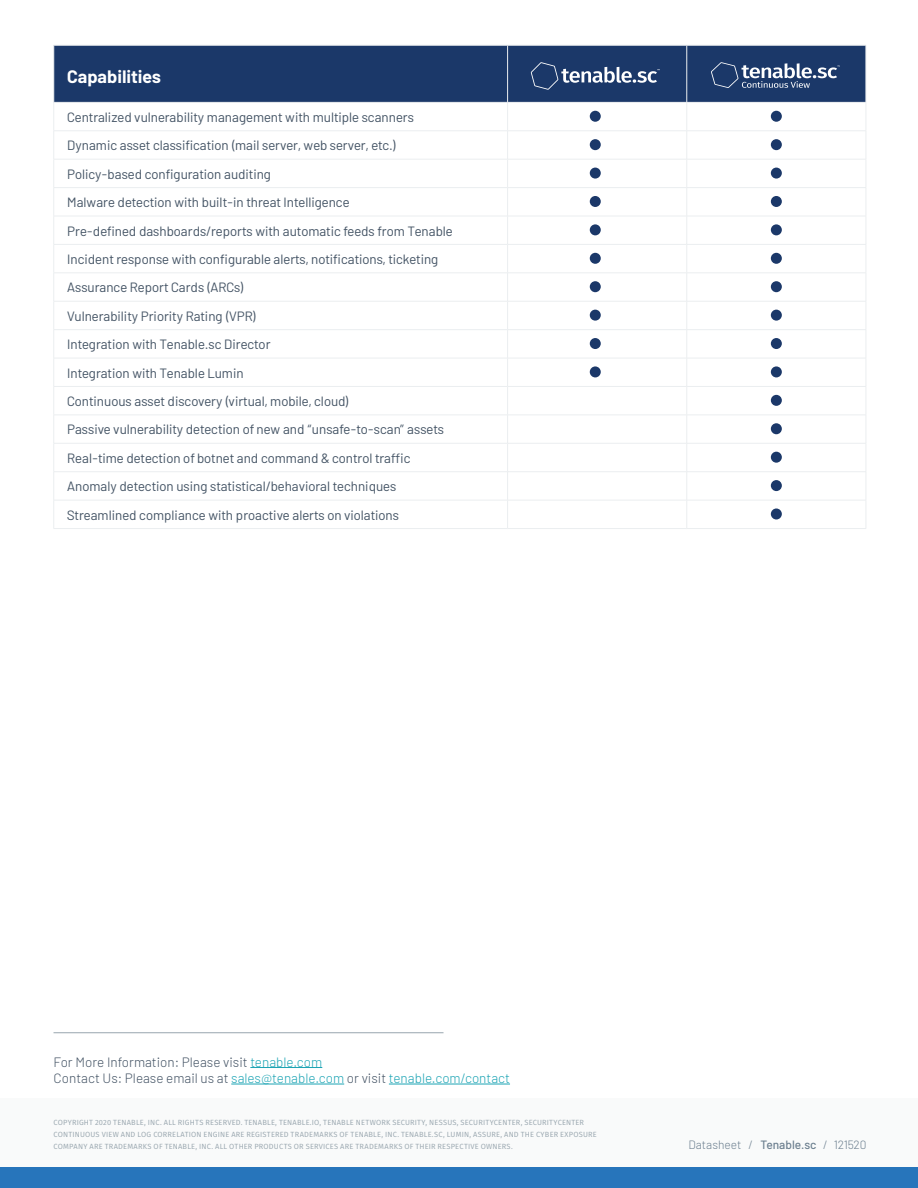
<style>
.page{position:relative;width:918px;height:1188px;background:#fff}
.page>*{position:absolute;margin:0;border:0;box-sizing:border-box;transform-origin:0 0}
.Small_Type{font:700 18px "Barlow";color:#fff}
.Small_Type-2{font:13.5px "Barlow";color:#435364}
.t1{font:300 13.5px/16.5px "Barlow";color:#435364}
.t2{font:300 12px "Barlow";letter-spacing:-.005em;color:#6c7f8f}
.Body_Copy{font:7.5px/12px "Fira Sans";letter-spacing:.025em;color:#98a5ae}
.s1{color:#1ca4b4}
.s2{font-weight:500}
</style>
<div class="page">
<div style="left:0;top:1098px;width:918px;height:90px;background:#f9fafa"></div>
<div style="left:0;top:1167px;width:918px;height:21px;background:#2775bb"></div>
<hr style="left:250px;top:1067px;width:72px;height:1px;background:#1ca4b4">
<hr style="left:231px;top:1084px;width:113px;height:1px;background:#1ca4b4">
<hr style="left:389px;top:1084px;width:121px;height:1px;background:#1ca4b4">
<hr style="left:54px;top:1032px;width:390px;height:1px;background:#98a5ae">
<div style="left:54px;top:46px;width:812px;height:56px;background:#1b3869"></div>
<svg style="left:508px;top:103px;width:358px;height:425px"></svg>
<hr style="left:54px;top:45px;width:454px;height:1px;background:#ebeef0">
<hr style="left:53px;top:45px;width:1px;height:57px;background:#ebeef0">
<hr style="left:508px;top:45px;width:179px;height:1px;background:#ebeef0">
<hr style="left:507px;top:45px;width:1px;height:57px;background:#ebeef0">
<hr style="left:687px;top:45px;width:179px;height:1px;background:#ebeef0">
<hr style="left:687px;top:45px;width:1px;height:57px;background:#ebeef0">
<hr style="left:866px;top:45px;width:1px;height:57px;background:#ebeef0">
<hr style="left:54px;top:102px;width:454px;height:1px;background:#ebeef0">
<hr style="left:508px;top:102px;width:179px;height:1px;background:#ebeef0">
<hr style="left:687px;top:102px;width:179px;height:1px;background:#ebeef0">
<hr style="left:54px;top:131px;width:454px;height:1px;background:#ebeef0">
<hr style="left:508px;top:131px;width:179px;height:1px;background:#ebeef0">
<hr style="left:687px;top:131px;width:179px;height:1px;background:#ebeef0">
<hr style="left:54px;top:159px;width:454px;height:1px;background:#ebeef0">
<hr style="left:508px;top:159px;width:179px;height:1px;background:#ebeef0">
<hr style="left:687px;top:159px;width:179px;height:1px;background:#ebeef0">
<hr style="left:54px;top:187px;width:454px;height:1px;background:#ebeef0">
<hr style="left:508px;top:187px;width:179px;height:1px;background:#ebeef0">
<hr style="left:687px;top:187px;width:179px;height:1px;background:#ebeef0">
<hr style="left:54px;top:216px;width:454px;height:1px;background:#ebeef0">
<hr style="left:508px;top:216px;width:179px;height:1px;background:#ebeef0">
<hr style="left:687px;top:216px;width:179px;height:1px;background:#ebeef0">
<hr style="left:54px;top:244px;width:454px;height:1px;background:#ebeef0">
<hr style="left:508px;top:244px;width:179px;height:1px;background:#ebeef0">
<hr style="left:687px;top:244px;width:179px;height:1px;background:#ebeef0">
<hr style="left:54px;top:273px;width:454px;height:1px;background:#ebeef0">
<hr style="left:508px;top:273px;width:179px;height:1px;background:#ebeef0">
<hr style="left:687px;top:273px;width:179px;height:1px;background:#ebeef0">
<hr style="left:54px;top:301px;width:454px;height:1px;background:#ebeef0">
<hr style="left:508px;top:301px;width:179px;height:1px;background:#ebeef0">
<hr style="left:687px;top:301px;width:179px;height:1px;background:#ebeef0">
<hr style="left:54px;top:329px;width:454px;height:1px;background:#ebeef0">
<hr style="left:508px;top:329px;width:179px;height:1px;background:#ebeef0">
<hr style="left:687px;top:329px;width:179px;height:1px;background:#ebeef0">
<hr style="left:54px;top:358px;width:454px;height:1px;background:#ebeef0">
<hr style="left:508px;top:358px;width:179px;height:1px;background:#ebeef0">
<hr style="left:687px;top:358px;width:179px;height:1px;background:#ebeef0">
<hr style="left:54px;top:386px;width:454px;height:1px;background:#ebeef0">
<hr style="left:508px;top:386px;width:179px;height:1px;background:#ebeef0">
<hr style="left:687px;top:386px;width:179px;height:1px;background:#ebeef0">
<hr style="left:54px;top:415px;width:454px;height:1px;background:#ebeef0">
<hr style="left:508px;top:415px;width:179px;height:1px;background:#ebeef0">
<hr style="left:687px;top:415px;width:179px;height:1px;background:#ebeef0">
<hr style="left:54px;top:443px;width:454px;height:1px;background:#ebeef0">
<hr style="left:508px;top:443px;width:179px;height:1px;background:#ebeef0">
<hr style="left:687px;top:443px;width:179px;height:1px;background:#ebeef0">
<hr style="left:54px;top:471px;width:454px;height:1px;background:#ebeef0">
<hr style="left:508px;top:471px;width:179px;height:1px;background:#ebeef0">
<hr style="left:687px;top:471px;width:179px;height:1px;background:#ebeef0">
<hr style="left:54px;top:500px;width:454px;height:1px;background:#ebeef0">
<svg style="left:53px;top:103px;width:1px;height:425px"></svg>
<hr style="left:508px;top:500px;width:179px;height:1px;background:#ebeef0">
<svg style="left:507px;top:103px;width:1px;height:425px"></svg>
<hr style="left:687px;top:500px;width:179px;height:1px;background:#ebeef0">
<svg style="left:687px;top:103px;width:1px;height:425px"></svg>
<hr style="left:54px;top:528px;width:454px;height:1px;background:#ebeef0">
<hr style="left:508px;top:528px;width:179px;height:1px;background:#ebeef0">
<hr style="left:687px;top:528px;width:179px;height:1px;background:#ebeef0">
<svg style="left:711px;top:62px;width:129px;height:26px;background:#4c6389"></svg>
<svg style="left:531px;top:62px;width:129px;height:28px;background:#445b84"></svg>
<div style="left:771px;top:224px;width:11px;height:11px;background:#1b3869;border-radius:50%"></div>
<div style="left:590px;top:224px;width:11px;height:11px;background:#1b3869;border-radius:50%"></div>
<div style="left:771px;top:111px;width:11px;height:11px;background:#1b3869;border-radius:50%"></div>
<div style="left:590px;top:111px;width:11px;height:11px;background:#1b3869;border-radius:50%"></div>
<div style="left:771px;top:338px;width:11px;height:11px;background:#1b3869;border-radius:50%"></div>
<div style="left:590px;top:338px;width:11px;height:11px;background:#1b3869;border-radius:50%"></div>
<div style="left:771px;top:395px;width:11px;height:11px;background:#1b3869;border-radius:50%"></div>
<div style="left:771px;top:168px;width:11px;height:11px;background:#1b3869;border-radius:50%"></div>
<div style="left:590px;top:168px;width:11px;height:11px;background:#1b3869;border-radius:50%"></div>
<div style="left:771px;top:366px;width:11px;height:11px;background:#1b3869;border-radius:50%"></div>
<div style="left:590px;top:366px;width:11px;height:11px;background:#1b3869;border-radius:50%"></div>
<div style="left:771px;top:281px;width:11px;height:11px;background:#1b3869;border-radius:50%"></div>
<div style="left:590px;top:281px;width:11px;height:11px;background:#1b3869;border-radius:50%"></div>
<div style="left:771px;top:452px;width:11px;height:11px;background:#1b3869;border-radius:50%"></div>
<div style="left:771px;top:139px;width:11px;height:11px;background:#1b3869;border-radius:50%"></div>
<div style="left:590px;top:139px;width:11px;height:11px;background:#1b3869;border-radius:50%"></div>
<div style="left:771px;top:253px;width:11px;height:11px;background:#1b3869;border-radius:50%"></div>
<div style="left:590px;top:253px;width:11px;height:11px;background:#1b3869;border-radius:50%"></div>
<div style="left:771px;top:423px;width:11px;height:11px;background:#1b3869;border-radius:50%"></div>
<div style="left:771px;top:196px;width:11px;height:11px;background:#1b3869;border-radius:50%"></div>
<div style="left:590px;top:196px;width:11px;height:11px;background:#1b3869;border-radius:50%"></div>
<div style="left:771px;top:310px;width:11px;height:11px;background:#1b3869;border-radius:50%"></div>
<div style="left:590px;top:310px;width:11px;height:11px;background:#1b3869;border-radius:50%"></div>
<div style="left:771px;top:480px;width:11px;height:11px;background:#1b3869;border-radius:50%"></div>
<div style="left:771px;top:509px;width:11px;height:10px;background:#1b3869;border-radius:50%"></div>
<p class="Small_Type" style="left:67px;top:63px;width:95px">Capabilities</p>
<p class="Small_Type-2" style="left:67px;top:107px;width:348px">Centralized vulnerability management with multiple scanners</p>
<p class="Small_Type-2" style="left:67px;top:136px;width:331px">Dynamic asset classification (mail server, web server, etc.)</p>
<p class="Small_Type-2" style="left:67px;top:164px;width:205px">Policy-based configuration auditing</p>
<p class="Small_Type-2" style="left:67px;top:192px;width:284px">Malware detection with built-in threat Intelligence</p>
<p class="Small_Type-2" style="left:67px;top:221px;width:387px">Pre-defined dashboards/reports with automatic feeds from Tenable</p>
<p class="Small_Type-2" style="left:67px;top:249px;width:373px">Incident response with configurable alerts, notifications, ticketing</p>
<p class="Small_Type-2" style="left:67px;top:278px;width:178px">Assurance Report Cards (ARCs)</p>
<p class="Small_Type-2" style="left:67px;top:306px;width:191px">Vulnerability Priority Rating (VPR)</p>
<p class="Small_Type-2" style="left:67px;top:335px;width:205px">Integration with Tenable.sc Director</p>
<p class="Small_Type-2" style="left:67px;top:363px;width:178px">Integration with Tenable Lumin</p>
<p class="Small_Type-2" style="left:67px;top:391px;width:283px">Continuous asset discovery (virtual, mobile, cloud)</p>
<p class="Small_Type-2" style="left:67px;top:420px;width:378px">Passive vulnerability detection of new and “unsafe-to-scan” assets</p>
<p class="Small_Type-2" style="left:67px;top:448px;width:345px">Real-time detection of botnet and command &amp; control traffic</p>
<p class="Small_Type-2" style="left:67px;top:477px;width:331px">Anomaly detection using statistical/behavioral techniques</p>
<p class="Small_Type-2" style="left:67px;top:505px;width:333px">Streamlined compliance with proactive alerts on violations</p>
<p class="t1" style="left:53px;top:1052px;width:458px">For More Information: Please visit <span class="s1">tenable.com<br></span>Contact Us: Please email us at <span class="s1">sales@tenable.com</span> or visit <span class="s1">tenable.com/contact</span></p>
<p class="Body_Copy" style="left:54px;top:1116px;width:545px">COPYRIGHT 2020 TENABLE, INC. ALL RIGHTS RESERVED. TENABLE, TENABLE.IO, TENABLE NETWORK SECURITY, NESSUS, SECURITYCENTER, SECURITYCENTER<br>CONTINUOUS VIEW AND LOG CORRELATION ENGINE ARE REGISTERED TRADEMARKS OF TENABLE, INC. TENABLE.SC, LUMIN, ASSURE, AND THE CYBER EXPOSURE<br>COMPANY ARE TRADEMARKS OF TENABLE, INC. ALL OTHER PRODUCTS OR SERVICES ARE TRADEMARKS OF THEIR RESPECTIVE OWNERS.</p>
<p class="t2" style="left:689px;top:1136px;width:179px">Datasheet / <span class="s2">Tenable.sc</span> / 121520</p>
</div>
